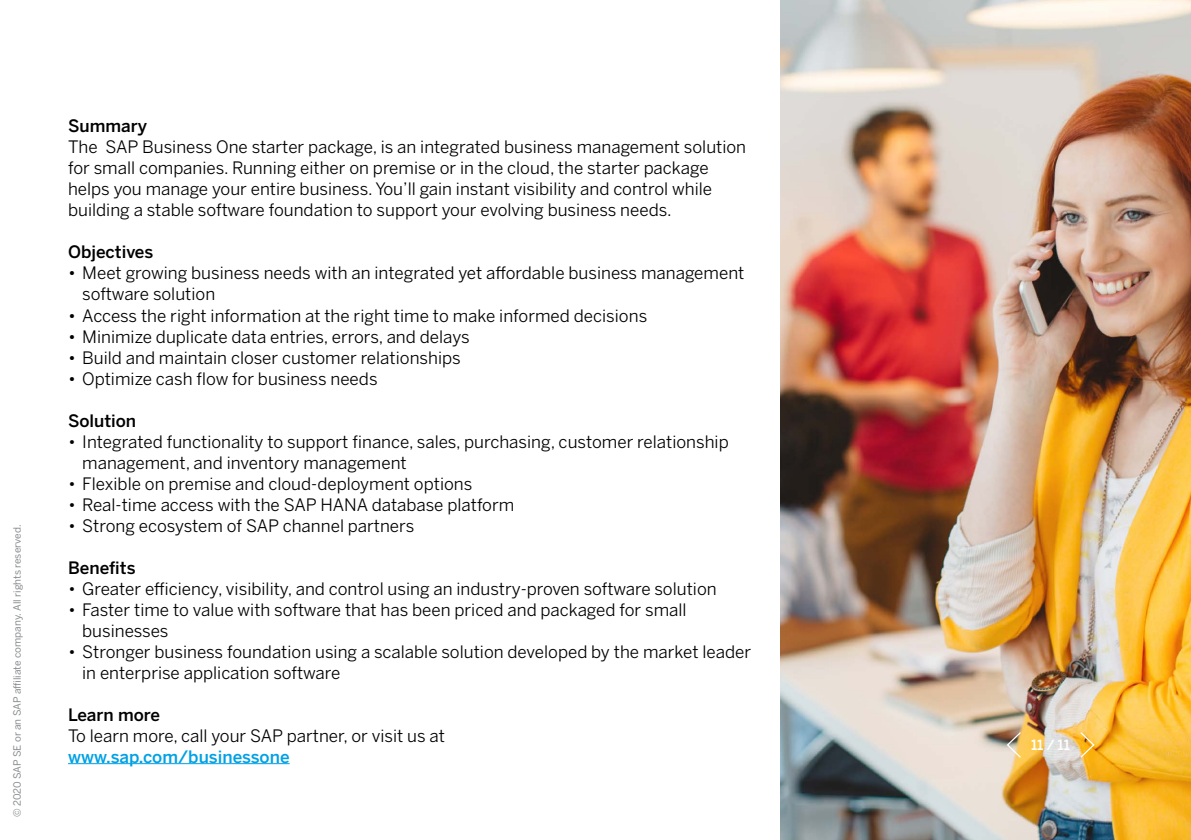
<style>
.page{position:relative;width:1191px;height:840px;background:#fff}
.page>*{position:absolute;margin:0;border:0;box-sizing:border-box;transform-origin:0 0}
.t1{font:17px/21px "Benton Sans";color:#000}
.t2{font:500 17px "Benton Sans";color:#000}
.t3{font:500 17px "Benton Sans";color:#00a1e4}
.t4{font:500 14px "Benton Sans";color:#fff}
.t5{font:10px "Benton Sans";color:#898c8e}
.s1{font-weight:300}
</style>
<div class="page">
<hr style="left:68px;top:762px;width:222px;height:1px;background:#00a1e4">
<img style="left:780px;top:0;width:411px;height:839px">
<svg style="left:1006px;top:731px;width:14px;height:26px"></svg>
<svg style="left:1080px;top:731px;width:14px;height:26px"></svg>
<p class="t5" style="left:11px;top:816px;width:294px;rotate:-90deg">© 2020 SAP SE or an SAP affiliate company. All rights reserved.</p>
<p class="t2" style="left:68px;top:119px;width:81px">Summary</p>
<p class="t1" style="left:68px;top:137px;width:679px">The SAP Business One starter package, is an integrated business management solution for small companies. Running either on premise or in the cloud, the starter package helps you manage your entire business. You’ll gain instant visibility and control while building a stable software foundation to support your evolving business needs.</p>
<p class="t2" style="left:68px;top:245px;width:87px">Objectives</p>
<p class="t1" style="left:82px;top:264px;width:663px;text-indent:-14px">• Meet growing business needs with an integrated yet affordable business management software solution</p>
<p class="t1" style="left:68px;top:306px;width:581px">• Access the right information at the right time to make informed decisions</p>
<p class="t1" style="left:68px;top:327px;width:403px">• Minimize duplicate data entries, errors, and delays</p>
<p class="t1" style="left:68px;top:348px;width:394px">• Build and maintain closer customer relationships</p>
<p class="t1" style="left:68px;top:369px;width:311px">• Optimize cash flow for business needs</p>
<p class="t2" style="left:68px;top:413px;width:70px">Solution</p>
<p class="t1" style="left:82px;top:430px;width:648px;text-indent:-14px"><span class="s1">•</span> Integrated functionality to support finance, sales, purchasing, customer relationship management, and inventory management</p>
<p class="t1" style="left:68px;top:472px;width:406px"><span class="s1">•</span> Flexible on premise and cloud-deployment options</p>
<p class="t1" style="left:68px;top:493px;width:448px"><span class="s1">•</span> Real-time access with the SAP HANA database platform</p>
<p class="t1" style="left:68px;top:514px;width:348px"><span class="s1">•</span> Strong ecosystem of SAP channel partners</p>
<p class="t2" style="left:68px;top:556px;width:69px">Benefits</p>
<p class="t1" style="left:68px;top:577px;width:650px"><span class="s1">•</span> Greater efficiency, visibility, and control using an industry-proven software solution</p>
<p class="t1" style="left:82px;top:598px;width:606px;text-indent:-14px"><span class="s1">•</span> Faster time to value with software that has been priced and packaged for small businesses</p>
<p class="t1" style="left:82px;top:640px;width:670px;text-indent:-14px"><span class="s1">•</span> Stronger business foundation using a scalable solution developed by the market leader in enterprise application software</p>
<p class="t2" style="left:68px;top:707px;width:93px">Learn more</p>
<p class="t1" style="left:68px;top:724px;width:378px">To learn more, call your SAP partner, or visit us at</p>
<p class="t3" style="left:68px;top:745px;width:223px">www.sap.com/businessone</p>
<p class="t4" style="left:1031px;top:736px;width:41px">11 / 11</p>
</div>
